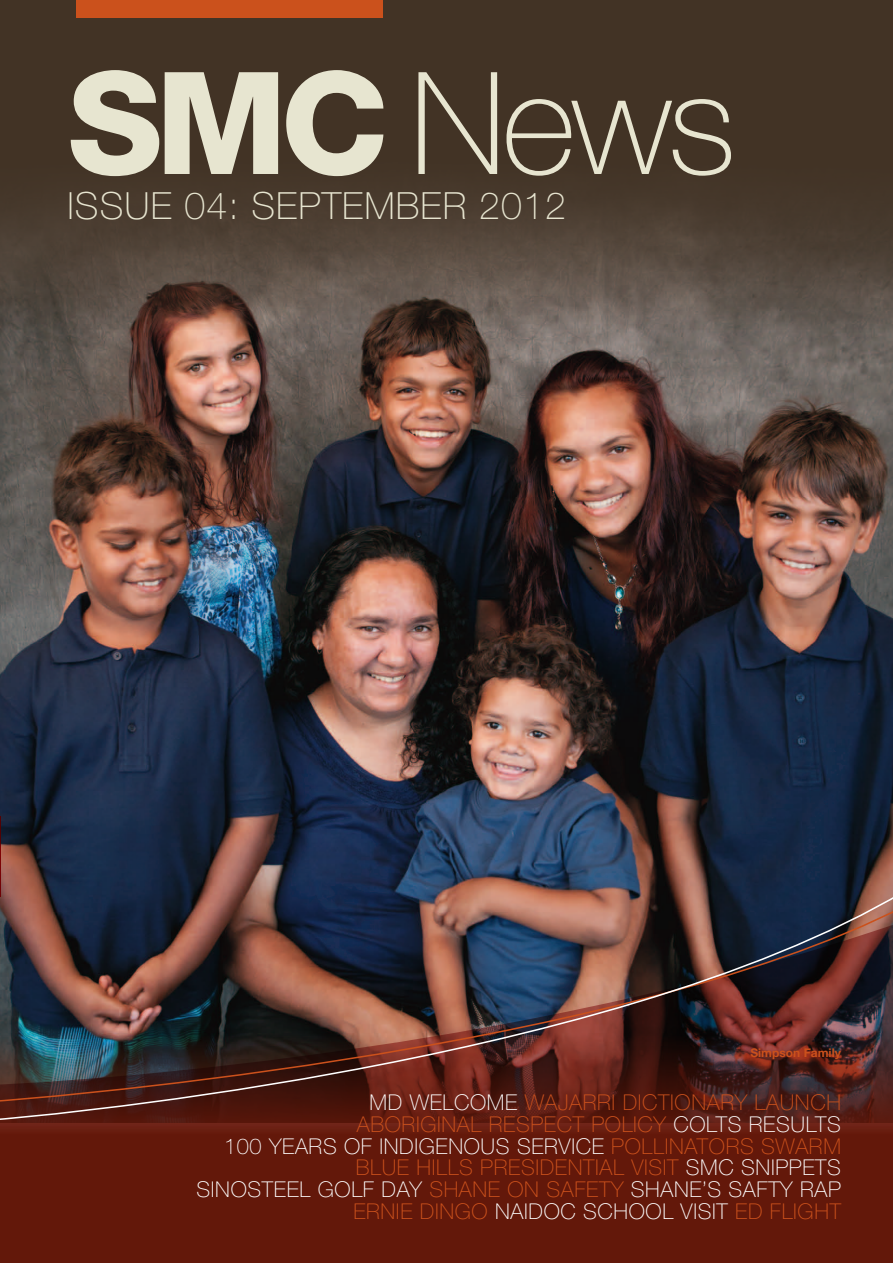
<style>
.page{position:relative;width:893px;height:1263px;background:#fff}
.page>*{position:absolute;margin:0;border:0;box-sizing:border-box;transform-origin:0 0}
.t1{font:100 142.5px "Helvetica Neue";color:#e7e5d0}
.t2{font:100 37.5px "Helvetica Neue";letter-spacing:.03em;color:#e7e5d0}
.t3{font:100 21.75px/21.8px "Helvetica Neue";letter-spacing:.03em;color:#cb511c;text-align:right}
.t4{font:100 21.75px/21.8px "Helvetica Neue";letter-spacing:.03em;color:#fff;text-align:right}
.t5{font:700 12px "Helvetica Neue";color:#cb511c}
.s1{font-weight:800}
.s2{color:#fff}
.s3{color:#cb511c}
</style>
<div class="page">
<img style="left:0;top:330px;width:893px;height:467px">
<svg style="left:0;top:0;width:893px;height:330px;background:#4b3c30"></svg>
<div style="left:76px;top:0;width:306px;height:17px;background:#cb511c"></div>
<div style="left:1px;top:1213px;width:892px;height:50px;background:#63180a"></div>
<img style="left:0;top:797px;width:893px;height:416px">
<hr style="left:0;top:816px;width:1px;height:81px;background:#960509">
<svg style="left:0;top:1054px;width:1px;height:209px"></svg>
<p class="t1" style="left:67px;top:42px;width:670px"><span class="s1">SMC</span> News</p>
<p class="t2" style="left:67px;top:184px;width:500px">ISSUE 04: SEPTEMBER 2012</p>
<p class="t5" style="left:750px;top:1045px;width:92px">Simpson Family</p>
<p class="t3" style="left:370px;top:1091px;width:473px"><span class="s2">MD WELCOME</span> WAJARRI DICTIONARY LAUNCH</p>
<p class="t3" style="left:224px;top:1113px;width:618px">ABORIGINAL RESPECT POLICY <span class="s2">COLTS RESULTS<br>100 YEARS OF INDIGENOUS SERVICE</span> POLLINATORS SWARM</p>
<p class="t4" style="left:197px;top:1157px;width:646px"><span class="s3">BLUE HILLS PRESIDENTIAL VISIT</span> SMC SNIPPETS<br>SINOSTEEL GOLF DAY <span class="s3">SHANE ON SAFETY</span> SHANE’S SAFTY RAP</p>
<p class="t3" style="left:353px;top:1200px;width:489px">ERNIE DINGO <span class="s2">NAIDOC SCHOOL VISIT</span> ED FLIGHT</p>
</div>
